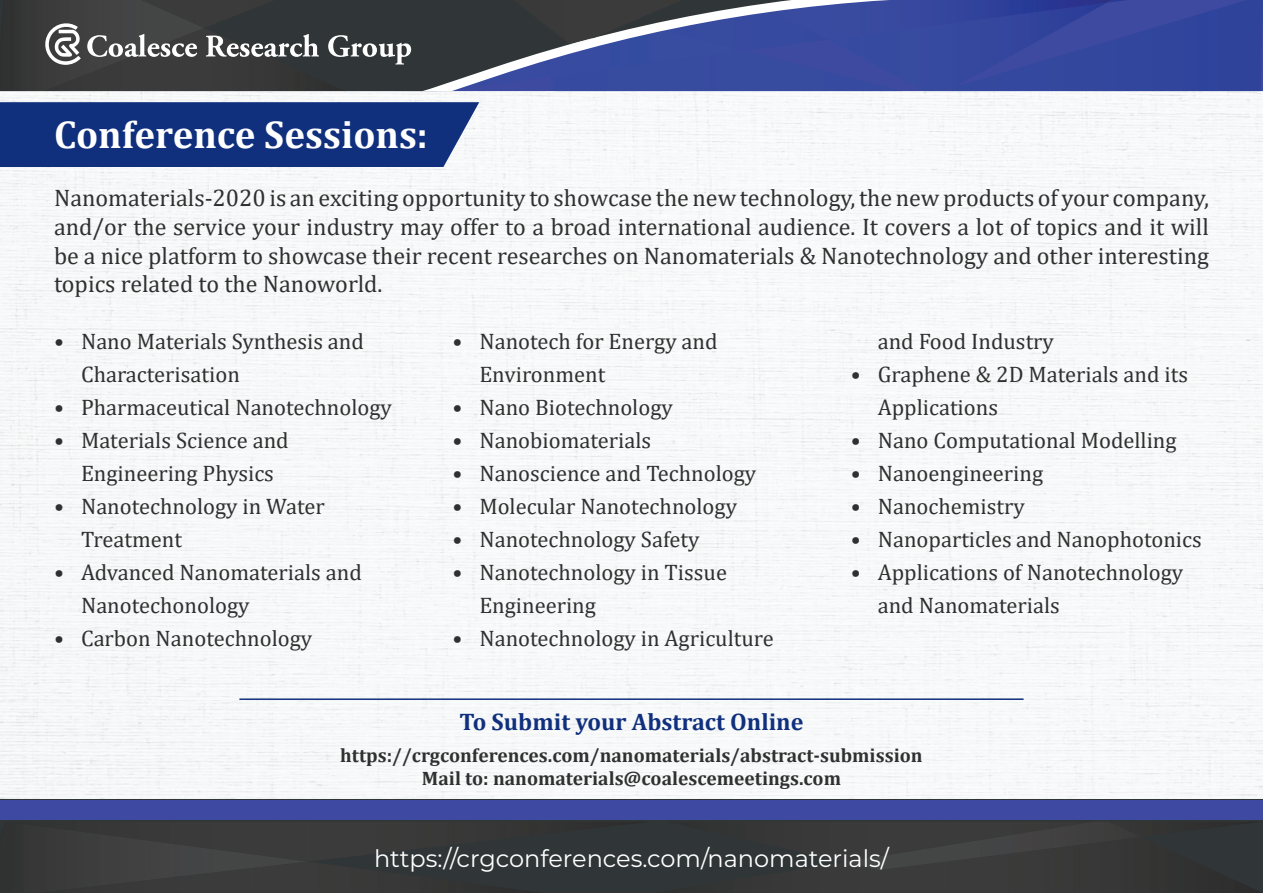
<style>
.page{position:relative;width:1263px;height:893px;background:#fff}
.page>*{position:absolute;margin:0;border:0;box-sizing:border-box;transform-origin:0 0}
.t1{font:700 39px "Cambria";color:#fff}
.t2{font:24px/28.8px "Cambria";color:#303030;text-align:justify}
.t3{font:24px "Montserrat";color:#fff}
.t4{font:700 24px "Cambria";color:#10307e}
.t5{font:22.5px/33px "Cambria";color:#303030}
.t6{font:700 19.5px/23.4px "Cambria";color:#303030;text-align:center}
</style>
<div class="page">
<img style="left:0;top:91px;width:1263px;height:709px">
<div style="left:0;top:102px;width:479px;height:65px;background:#10307e"></div>
<svg style="left:0;top:819px;width:1263px;height:74px;background:#333a4d"></svg>
<div style="left:0;top:800px;width:1263px;height:19px;background:#3e4aa1"></div>
<img style="left:307px;top:862px;width:238px;height:31px">
<img style="left:307px;top:822px;width:345px;height:40px">
<img style="left:0;top:822px;width:307px;height:71px">
<div style="left:653px;top:820px;width:610px;height:73px;background:#323637"></div>
<img style="left:844px;top:822px;width:297px;height:48px">
<svg style="left:275px;top:0;width:988px;height:91px;background:#3c4c92"></svg>
<div style="left:275px;top:28px;width:53px;height:63px;background:#303637"></div>
<div style="left:0;top:0;width:275px;height:91px;background:#383938"></div>
<img style="left:1px;top:0;width:203px;height:91px">
<img style="left:513px;top:0;width:169px;height:44px">
<img style="left:570px;top:38px;width:24px;height:9px">
<svg style="left:87px;top:34px;width:110px;height:23px"></svg>
<svg style="left:206px;top:34px;width:113px;height:23px"></svg>
<svg style="left:328px;top:0;width:83px;height:91px;background:#414647"></svg>
<svg style="left:42px;top:21px;width:39px;height:44px"></svg>
<hr style="left:239px;top:698px;width:784px;height:2px;background:#10307e">
<h1 class="t1" style="left:54px;top:107px;width:375px">Conference Sessions:</h1>
<p class="t2" style="left:54px;top:183px;width:1156px">Nanomaterials-2020 is an exciting opportunity to showcase the new technology, the new products of your company, and/or the service your industry may offer to a broad international audience. It covers a lot of topics and it will be a nice platform to showcase their recent researches on Nanomaterials &amp; Nanotechnology and other interesting topics related to the Nanoworld.</p>
<p class="t5" style="left:81px;top:325px;width:284px;text-indent:-27px">• Nano Materials Synthesis and<br>Characterisation</p>
<p class="t5" style="left:54px;top:391px;width:339px">• Pharmaceutical Nanotechnology</p>
<p class="t5" style="left:54px;top:424px;width:236px;text-align:center">• Materials Science and<br>Engineering Physics</p>
<p class="t5" style="left:81px;top:490px;width:245px;text-indent:-27px">• Nanotechnology in Water<br>Treatment</p>
<p class="t5" style="left:81px;top:556px;width:282px;text-indent:-27px">• Advanced Nanomaterials and<br>Nanotechonology</p>
<p class="t5" style="left:54px;top:622px;width:260px">• Carbon Nanotechnology</p>
<p class="t5" style="left:479px;top:325px;width:240px;text-indent:-27px">• Nanotech for Energy and<br>Environment</p>
<p class="t5" style="left:452px;top:391px;width:222px">• Nano Biotechnology</p>
<p class="t5" style="left:452px;top:424px;width:200px">• Nanobiomaterials</p>
<p class="t5" style="left:452px;top:457px;width:305px">• Nanoscience and Technology</p>
<p class="t5" style="left:452px;top:490px;width:286px">• Molecular Nanotechnology</p>
<p class="t5" style="left:452px;top:523px;width:249px">• Nanotechnology Safety</p>
<p class="t5" style="left:479px;top:556px;width:249px;text-indent:-27px">• Nanotechnology in Tissue<br>Engineering</p>
<p class="t5" style="left:452px;top:622px;width:323px">• Nanotechnology in Agriculture</p>
<p class="t5" style="left:878px;top:325px;width:178px">and Food Industry</p>
<p class="t5" style="left:878px;top:358px;width:312px;text-indent:-27px">• Graphene &amp; 2D Materials and its<br>Applications</p>
<p class="t5" style="left:851px;top:424px;width:327px">• Nano Computational Modelling</p>
<p class="t5" style="left:851px;top:457px;width:194px">• Nanoengineering</p>
<p class="t5" style="left:851px;top:490px;width:176px">• Nanochemistry</p>
<p class="t5" style="left:851px;top:523px;width:353px">• Nanoparticles and Nanophotonics</p>
<p class="t5" style="left:878px;top:556px;width:307px;text-indent:-27px">• Applications of Nanotechnology and Nanomaterials</p>
<p class="t4" style="left:459px;top:704px;width:345px">To Submit your Abstract Online</p>
<p class="t6" style="left:340px;top:743px;width:584px">https://crgconferences.com/nanomaterials/abstract-submission<br>Mail to: nanomaterials@coalescemeetings.com</p>
<p class="t3" style="left:374px;top:842px;width:516px">https://crgconferences.com/nanomaterials/</p>
</div>
